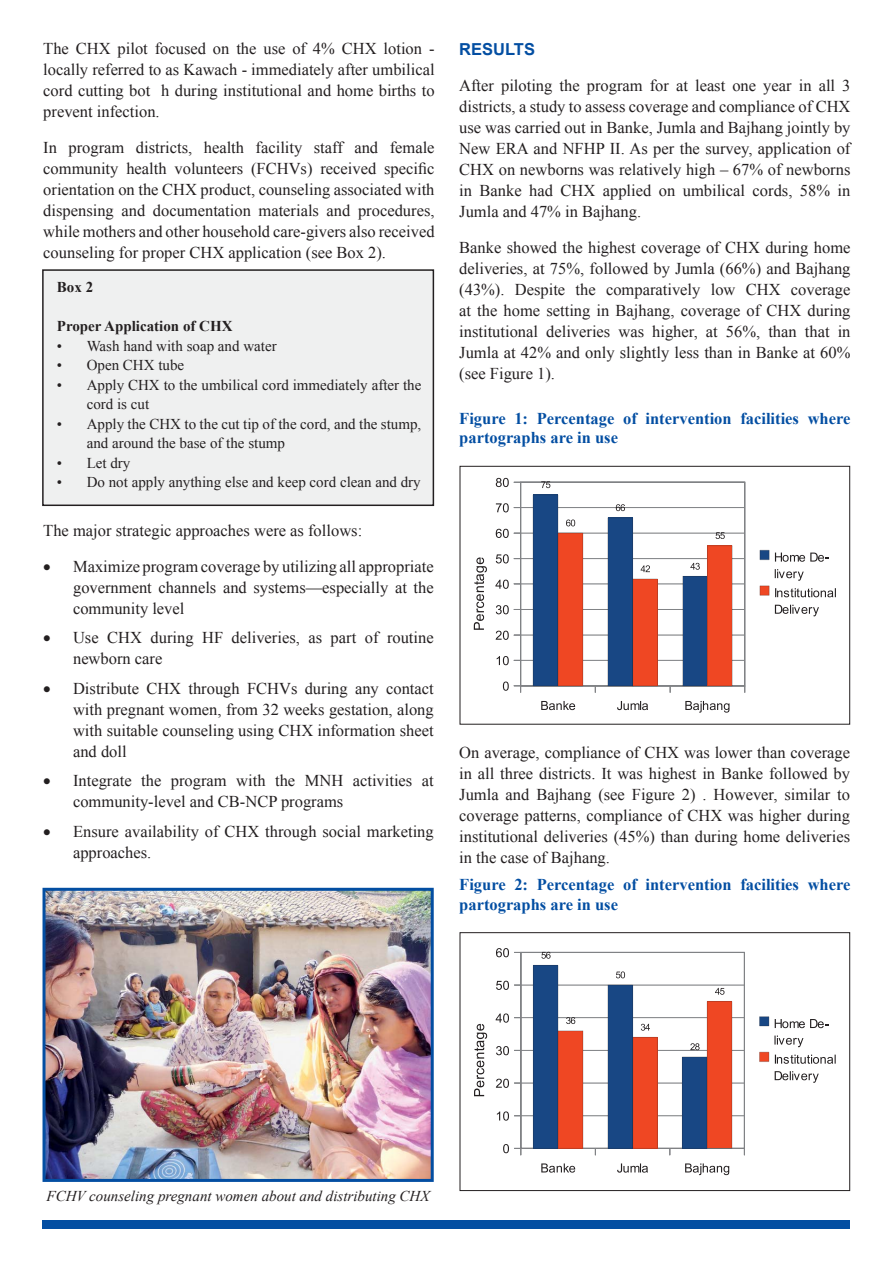
<style>
.page{position:relative;width:893px;height:1263px;background:#fff}
.page>*{position:absolute;margin:0;border:0;box-sizing:border-box;transform-origin:0 0}
.t1{font:16.5px/21px "Times New Roman";color:#231f20;text-align:justify}
.t2{font:700 16.5px/19.8px "Times New Roman";color:#034ea2}
.t3{font:700 16.5px "Arial";color:#034ea2}
.t4{font:15px/19.5px "Times New Roman";color:#231f20}
.t5{font:italic 15px "Times New Roman";color:#231f20}
.t6{font:700 15px "Times New Roman";color:#231f20}
</style>
<div class="page">
<div style="left:43px;top:1220px;width:807px;height:9px;background:#034ea2"></div>
<div style="left:43px;top:270px;width:390px;height:235px;background:#eff0f0"></div>
<div style="left:42px;top:269px;width:392px;height:237px;border:2px solid #231f20"></div>
<img style="left:47px;top:892px;width:383px;height:286px">
<div style="left:43px;top:888px;width:391px;height:294px;border:3px solid #034ea2"></div>
<div style="left:460px;top:466px;width:390px;height:258px;border:1px solid #231f20"></div>
<div style="left:460px;top:932px;width:390px;height:259px;border:1px solid #231f20"></div>
<svg style="left:521px;top:483px;width:224px;height:203px"></svg>
<hr style="left:521px;top:660px;width:224px;height:1px;background:#808285">
<hr style="left:521px;top:635px;width:224px;height:1px;background:#808285">
<hr style="left:521px;top:609px;width:224px;height:1px;background:#808285">
<hr style="left:521px;top:584px;width:224px;height:1px;background:#808285">
<hr style="left:521px;top:558px;width:224px;height:1px;background:#808285">
<hr style="left:521px;top:533px;width:224px;height:1px;background:#808285">
<hr style="left:521px;top:507px;width:224px;height:1px;background:#808285">
<hr style="left:521px;top:482px;width:224px;height:1px;background:#808285">
<hr style="left:521px;top:686px;width:224px;height:1px;background:#808285">
<hr style="left:520px;top:482px;width:1px;height:204px;background:#808285">
<svg style="left:541px;top:701px;width:34px;height:9px"></svg>
<svg style="left:617px;top:701px;width:31px;height:9px"></svg>
<svg style="left:685px;top:701px;width:44px;height:12px"></svg>
<svg style="left:503px;top:681px;width:18px;height:12px"></svg>
<svg style="left:497px;top:656px;width:23px;height:9px"></svg>
<svg style="left:496px;top:631px;width:24px;height:9px"></svg>
<svg style="left:496px;top:605px;width:24px;height:9px"></svg>
<svg style="left:495px;top:580px;width:25px;height:9px"></svg>
<svg style="left:496px;top:554px;width:24px;height:9px"></svg>
<svg style="left:496px;top:529px;width:24px;height:9px"></svg>
<svg style="left:496px;top:503px;width:24px;height:9px"></svg>
<svg style="left:496px;top:478px;width:25px;height:9px"></svg>
<svg style="left:541px;top:481px;width:9px;height:7px"></svg>
<svg style="left:616px;top:504px;width:9px;height:7px"></svg>
<svg style="left:683px;top:546px;width:49px;height:140px;background:#9b585d"></svg>
<svg style="left:533px;top:495px;width:50px;height:191px;background:#7f5667"></svg>
<svg style="left:608px;top:518px;width:49px;height:168px"></svg>
<svg style="left:715px;top:532px;width:10px;height:7px"></svg>
<svg style="left:760px;top:550px;width:9px;height:10px"></svg>
<svg style="left:760px;top:586px;width:9px;height:9px"></svg>
<svg style="left:775px;top:553px;width:54px;height:9px"></svg>
<svg style="left:775px;top:569px;width:29px;height:12px"></svg>
<svg style="left:775px;top:588px;width:61px;height:9px"></svg>
<svg style="left:775px;top:605px;width:44px;height:11px"></svg>
<svg style="left:474px;top:557px;width:13px;height:73px"></svg>
<svg style="left:541px;top:1163px;width:34px;height:9px"></svg>
<svg style="left:617px;top:1163px;width:31px;height:9px"></svg>
<svg style="left:685px;top:1163px;width:44px;height:12px"></svg>
<svg style="left:496px;top:948px;width:249px;height:207px"></svg>
<svg style="left:759px;top:1017px;width:10px;height:9px"></svg>
<svg style="left:775px;top:1019px;width:53px;height:9px"></svg>
<svg style="left:759px;top:1035px;width:77px;height:29px"></svg>
<svg style="left:775px;top:1071px;width:44px;height:12px"></svg>
<svg style="left:474px;top:1024px;width:13px;height:72px"></svg>
<p class="t1" style="left:43px;top:38px;width:393px">The CHX pilot focused on the use of 4% CHX lotion - locally referred to as Kawach - immediately after umbilical cord cutting bot h during institutional and home births to prevent infection.</p>
<p class="t1" style="left:43px;top:137px;width:393px">In program districts, health facility staff and female community health volunteers (FCHVs) received specific orientation on the CHX product, counseling associated with dispensing and documentation materials and procedures, while mothers and other household care-givers also received counseling for proper CHX application (see Box 2).</p>
<p class="t6" style="left:57px;top:279px;width:38px">Box 2</p>
<p class="t6" style="left:57px;top:318px;width:177px">Proper Application of CHX</p>
<p class="t4" style="left:57px;top:336px;width:221px">• Wash hand with soap and water</p>
<p class="t4" style="left:57px;top:355px;width:129px">• Open CHX tube</p>
<p class="t4" style="left:87px;top:375px;width:336px;text-indent:-30px">• Apply CHX to the umbilical cord immediately after the cord is cut</p>
<p class="t4" style="left:87px;top:414px;width:336px;text-indent:-30px">• Apply the CHX to the cut tip of the cord, and the stump, and around the base of the stump</p>
<p class="t4" style="left:57px;top:453px;width:75px">• Let dry</p>
<p class="t4" style="left:57px;top:472px;width:365px">• Do not apply anything else and keep cord clean and dry</p>
<p class="t1" style="left:43px;top:520px;width:320px">The major strategic approaches were as follows:</p>
<p class="t1" style="left:73px;top:556px;width:362px;text-indent:-30px">• Maximize program coverage by utilizing all appropriate government channels and systems—especially at the community level</p>
<p class="t1" style="left:73px;top:627px;width:362px;text-indent:-30px">• Use CHX during HF deliveries, as part of routine newborn care</p>
<p class="t1" style="left:73px;top:678px;width:362px;text-indent:-30px">• Distribute CHX through FCHVs during any contact with pregnant women, from 32 weeks gestation, along with suitable counseling using CHX information sheet and doll</p>
<p class="t1" style="left:73px;top:770px;width:362px;text-indent:-30px">• Integrate the program with the MNH activities at community-level and CB-NCP programs</p>
<p class="t1" style="left:73px;top:821px;width:362px;text-indent:-30px">• Ensure availability of CHX through social marketing approaches.</p>
<p class="t3" style="left:459px;top:40px;width:77px">RESULTS</p>
<p class="t1" style="left:459px;top:74px;width:393px">After piloting the program for at least one year in all 3 districts, a study to assess coverage and compliance of CHX use was carried out in Banke, Jumla and Bajhang jointly by New ERA and NFHP II. As per the survey, application of CHX on newborns was relatively high – 67% of newborns in Banke had CHX applied on umbilical cords, 58% in Jumla and 47% in Bajhang.</p>
<p class="t1" style="left:459px;top:236px;width:393px">Banke showed the highest coverage of CHX during home deliveries, at 75%, followed by Jumla (66%) and Bajhang (43%). Despite the comparatively low CHX coverage at the home setting in Bajhang, coverage of CHX during institutional deliveries was higher, at 56%, than that in Jumla at 42% and only slightly less than in Banke at 60% (see Figure 1).</p>
<p class="t2" style="left:459px;top:408px;width:393px">Figure 1: Percentage of intervention facilities where partographs are in use</p>
<p class="t1" style="left:459px;top:742px;width:392px">On average, compliance of CHX was lower than coverage in all three districts. It was highest in Banke followed by Jumla and Bajhang (see Figure 2) . However, similar to coverage patterns, compliance of CHX was higher during institutional deliveries (45%) than during home deliveries in the case of Bajhang.</p>
<p class="t2" style="left:459px;top:874px;width:393px">Figure 2: Percentage of intervention facilities where partographs are in use</p>
<p class="t5" style="left:47px;top:1187px;width:384px">FCHV counseling pregnant women about and distributing CHX</p>
</div>
